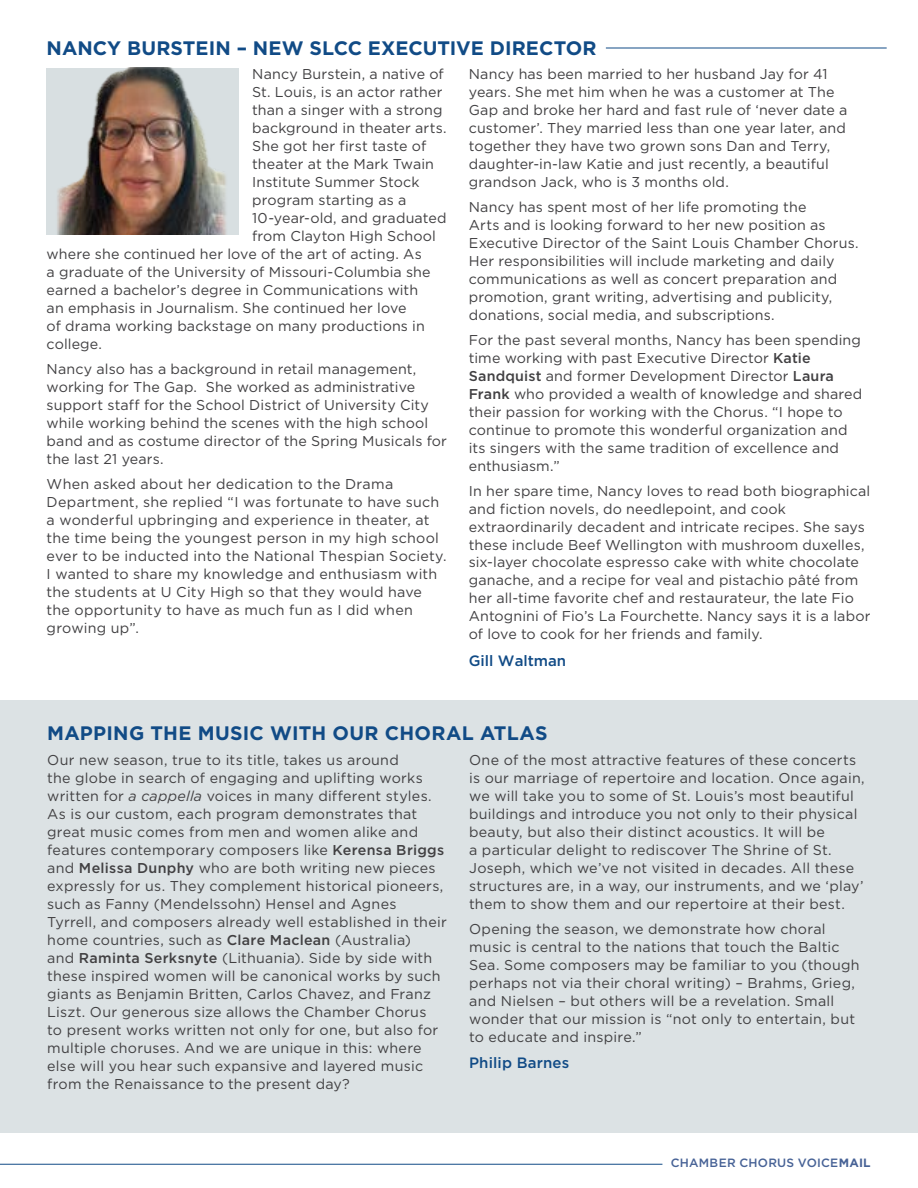
<style>
.page{position:relative;width:918px;height:1188px;background:#fff}
.page>*{position:absolute;margin:0;border:0;box-sizing:border-box;transform-origin:0 0}
.t1{font:700 19.5px "Gotham";letter-spacing:.005em;color:#114b86}
.t2{font:500 15px "Gotham";letter-spacing:.01em;color:#114b86}
.t3{font:14.25px/18px "Gotham";letter-spacing:.01em;color:#414042}
.t4{font:500 12px "Gotham";letter-spacing:.02em;color:#476296}
.s1{font-weight:500}
.s2{font-style:italic}
.s3{font-weight:700}
</style>
<div class="page">
<div style="left:0;top:701px;width:918px;height:432px;background:#dce2e4"></div>
<hr style="left:0;top:1164px;width:662px;height:1px;background:#114b86">
<hr style="left:606px;top:48px;width:281px;height:1px;background:#114b86">
<div style="left:47px;top:68px;width:192px;height:167px;background:#d8dfe1"></div>
<img style="left:57px;top:68px;width:169px;height:167px">
<h1 class="t1" style="left:47px;top:35px;width:552px">NANCY BURSTEIN – NEW SLCC EXECUTIVE DIRECTOR</h1>
<p class="t3" style="left:252px;top:65px;width:193px">Nancy Burstein, a native of</p>
<p class="t3" style="left:252px;top:83px;width:192px">St. Louis, is an actor rather</p>
<p class="t3" style="left:252px;top:101px;width:192px">than a singer with a strong</p>
<p class="t3" style="left:252px;top:119px;width:196px">background in theater arts.</p>
<p class="t3" style="left:252px;top:137px;width:176px">She got her first taste of</p>
<p class="t3" style="left:252px;top:155px;width:183px">theater at the Mark Twain</p>
<p class="t3" style="left:252px;top:173px;width:169px">Institute Summer Stock</p>
<p class="t3" style="left:252px;top:191px;width:156px">program starting as a</p>
<p class="t3" style="left:252px;top:209px;width:196px">10-year-old, and graduated</p>
<p class="t3" style="left:252px;top:227px;width:185px">from Clayton High School</p>
<p class="t3" style="left:47px;top:245px;width:377px">where she continued her love of the art of acting. As</p>
<p class="t3" style="left:47px;top:263px;width:386px">a graduate of the University of Missouri-Columbia she</p>
<p class="t3" style="left:47px;top:281px;width:373px">earned a bachelor’s degree in Communications with</p>
<p class="t3" style="left:47px;top:299px;width:361px">an emphasis in Journalism. She continued her love</p>
<p class="t3" style="left:47px;top:317px;width:380px">of drama working backstage on many productions in</p>
<p class="t3" style="left:47px;top:335px;width:57px">college.</p>
<p class="t3" style="left:47px;top:360px;width:402px">Nancy also has a background in retail management, working for The Gap. She worked as administrative support staff for the School District of University City while working behind the scenes with the high school band and as costume director of the Spring Musicals for the last 21 years.</p>
<p class="t3" style="left:47px;top:474px;width:402px">When asked about her dedication to the Drama Department, she replied “I was fortunate to have such a wonderful upbringing and experience in theater, at the time being the youngest person in my high school ever to be inducted into the National Thespian Society.<br>I wanted to share my knowledge and enthusiasm with the students at U City High so that they would have the opportunity to have as much fun as I did when growing up”.</p>
<p class="t3" style="left:469px;top:65px;width:380px">Nancy has been married to her husband Jay for 41 years. She met him when he was a customer at The Gap and broke her hard and fast rule of ‘never date a customer’. They married less than one year later, and together they have two grown sons Dan and Terry, daughter-in-law Katie and just recently, a beautiful grandson Jack, who is 3 months old.</p>
<p class="t3" style="left:469px;top:198px;width:391px">Nancy has spent most of her life promoting the<br>Arts and is looking forward to her new position as Executive Director of the Saint Louis Chamber Chorus.<br>Her responsibilities will include marketing and daily communications as well as concert preparation and promotion, grant writing, advertising and publicity, donations, social media, and subscriptions.</p>
<p class="t3" style="left:469px;top:330px;width:395px">For the past several months, Nancy has been spending time working with past Executive Director <span class="s1">Katie Sandquist</span> and former Development Director <span class="s1">Laura Frank</span> who provided a wealth of knowledge and shared their passion for working with the Chorus. “I hope to continue to promote this wonderful organization and its singers with the same tradition of excellence and enthusiasm.”</p>
<p class="t3" style="left:469px;top:481px;width:403px">In her spare time, Nancy loves to read both biographical and fiction novels, do needlepoint, and cook extraordinarily decadent and intricate recipes. She says these include Beef Wellington with mushroom duxelles, six-layer chocolate espresso cake with white chocolate ganache, and a recipe for veal and pistachio pâté from her all-time favorite chef and restaurateur, the late Fio Antognini of Fio’s La Fourchette. Nancy says it is a labor of love to cook for her friends and family.</p>
<p class="t2" style="left:469px;top:651px;width:99px">Gill Waltman</p>
<h1 class="t1" style="left:47px;top:720px;width:502px">MAPPING THE MUSIC WITH OUR CHORAL ATLAS</h1>
<p class="t3" style="left:47px;top:751px;width:401px">Our new season, true to its title, takes us around<br>the globe in search of engaging and uplifting works written for <span class="s2">a cappella</span> voices in many different styles.<br>As is our custom, each program demonstrates that great music comes from men and women alike and features contemporary composers like <span class="s1">Kerensa Briggs </span>and <span class="s1">Melissa Dunphy</span> who are both writing new pieces expressly for us. They complement historical pioneers, such as Fanny (Mendelssohn) Hensel and Agnes Tyrrell, and composers already well established in their home countries, such as <span class="s1">Clare Maclean</span> (Australia)<br>and <span class="s1">Raminta Serksnyte</span> (Lithuania). Side by side with these inspired women will be canonical works by such giants as Benjamin Britten, Carlos Chavez, and Franz Liszt. Our generous size allows the Chamber Chorus<br>to present works written not only for one, but also for multiple choruses. And we are unique in this: where else will you hear such expansive and layered music from the Renaissance to the present day?</p>
<p class="t3" style="left:469px;top:751px;width:397px">One of the most attractive features of these concerts is our marriage of repertoire and location. Once again, we will take you to some of St. Louis’s most beautiful buildings and introduce you not only to their physical beauty, but also their distinct acoustics. It will be<br>a particular delight to rediscover The Shrine of St.<br>Joseph, which we’ve not visited in decades. All these structures are, in a way, our instruments, and we ‘play’ them to show them and our repertoire at their best.</p>
<p class="t3" style="left:469px;top:919px;width:392px">Opening the season, we demonstrate how choral music is central to the nations that touch the Baltic Sea. Some composers may be familiar to you (though perhaps not via their choral writing) – Brahms, Grieg, and Nielsen – but others will be a revelation. Small wonder that our mission is “not only to entertain, but to educate and inspire.”</p>
<p class="t2" style="left:469px;top:1053px;width:102px">Philip Barnes</p>
<p class="t4" style="left:671px;top:1155px;width:201px">CHAMBER CHORUS VOICE<span class="s3">MAIL</span></p>
</div>
